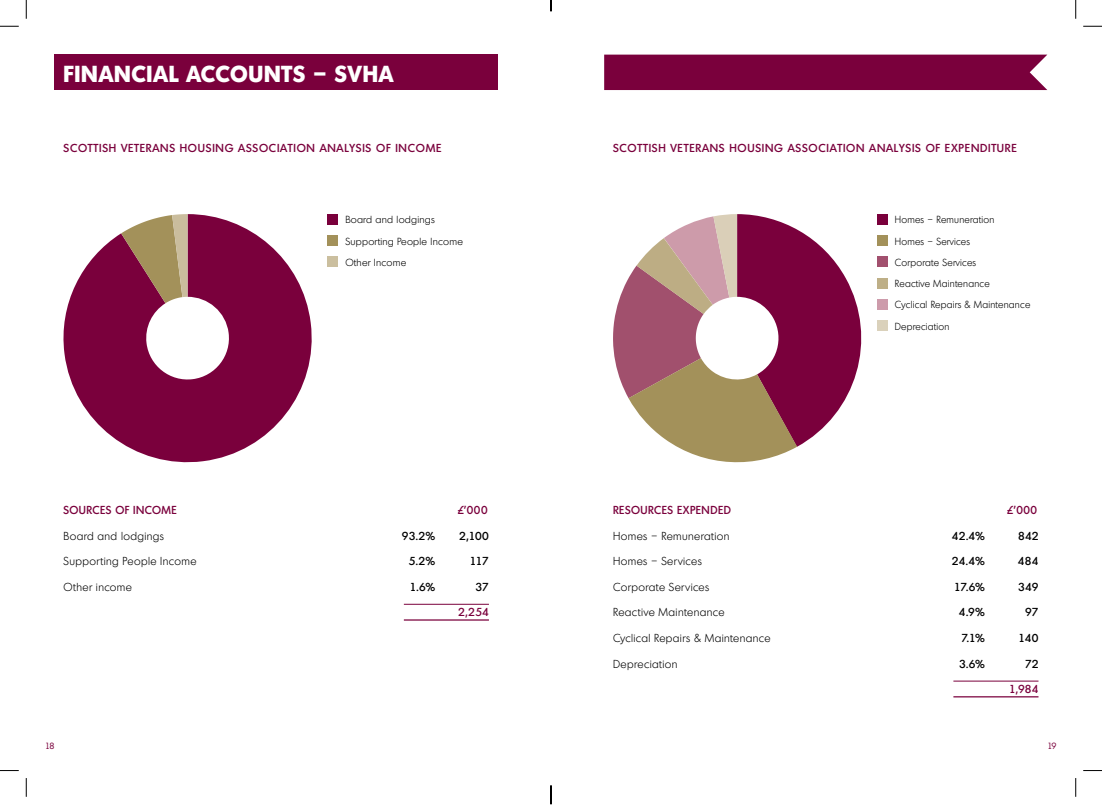
<style>
.page{position:relative;width:1102px;height:806px;background:#fff}
.page>*{position:absolute;margin:0;border:0;box-sizing:border-box;transform-origin:0 0}
.t1{font:700 22.5px "Montreal";letter-spacing:.035em;color:#fff}
.t2{font:300 11.25px "Montreal";letter-spacing:.035em;color:#000}
.t3{font:500 11.25px "Montreal";letter-spacing:.065em;color:#7a003c}
.t4{font:500 11.25px "Montreal";letter-spacing:.01em;color:#000}
.t5{font:500 11.25px "Montreal";letter-spacing:.045em;color:#7a003c}
.t6{font:300 10px "Montreal";letter-spacing:.025em;color:#000;scale:.96 1}
.t7{font:300 10px/21.2px "Montreal";letter-spacing:.025em;color:#000}
.t8{font:8.75px "Montreal";color:#7a003c}
</style>
<div class="page">
<div style="left:55px;top:55px;width:443px;height:35px;background:#7a003c"></div>
<div style="left:604px;top:55px;width:443px;height:35px;background:#7a003c"></div>
<div style="left:327px;top:235px;width:11px;height:11px;background:#a3915a"></div>
<div style="left:327px;top:214px;width:11px;height:11px;background:#7a003c"></div>
<div style="left:327px;top:257px;width:11px;height:10px;background:#cbbf9f"></div>
<hr style="left:953px;top:681px;width:85px;height:1px;background:#7a003c">
<hr style="left:404px;top:604px;width:85px;height:1px;background:#7a003c">
<hr style="left:953px;top:696px;width:85px;height:1px;background:#7a003c">
<hr style="left:404px;top:619px;width:85px;height:1px;background:#7a003c">
<div style="left:877px;top:257px;width:10px;height:10px;background:#a2506e"></div>
<div style="left:877px;top:214px;width:10px;height:11px;background:#7a003c"></div>
<div style="left:877px;top:278px;width:10px;height:10px;background:#beaf87"></div>
<div style="left:877px;top:235px;width:10px;height:11px;background:#a3915a"></div>
<div style="left:877px;top:299px;width:10px;height:11px;background:#cd9bab"></div>
<div style="left:877px;top:320px;width:10px;height:11px;background:#dad1bb"></div>
<svg style="left:63px;top:214px;width:249px;height:249px;fill:#7a003c"></svg>
<svg style="left:121px;top:214px;width:66px;height:89px;background:#a67b6a"></svg>
<svg style="left:613px;top:214px;width:265px;height:249px"></svg>
<svg style="left:0;top:25px;width:19px;height:2px"></svg>
<svg style="left:1083px;top:25px;width:18px;height:2px"></svg>
<svg style="left:0;top:770px;width:19px;height:1px"></svg>
<svg style="left:1083px;top:770px;width:18px;height:1px"></svg>
<svg style="left:25px;top:0;width:2px;height:19px"></svg>
<svg style="left:25px;top:778px;width:2px;height:19px"></svg>
<svg style="left:1075px;top:0;width:1px;height:19px"></svg>
<svg style="left:1075px;top:778px;width:1px;height:19px"></svg>
<svg style="left:550px;top:785px;width:1px;height:19px"></svg>
<h1 class="t1" style="left:63px;top:58px;width:25px">FINANCIAL</h1>
<h1 class="t1" style="left:186px;top:58px;width:208px">ACCOUNTS – SVHA</h1>
<p class="t3" style="left:63px;top:141px;width:371px">SCOTTISH VETERANS HOUSING ASSOCIATION ANALYSIS OF INCOME</p>
<p class="t3" style="left:613px;top:141px;width:392px">SCOTTISH VETERANS HOUSING ASSOCIATION ANALYSIS OF EXPE NDITURE</p>
<p class="t7" style="left:345px;top:209px;width:91px">Board and lodgings</p>
<p class="t6" style="left:894px;top:214px;width:105px">Homes – Remuneration</p>
<p class="t7" style="left:345px;top:230px;width:119px">Supporting People Income<br>Other Income</p>
<p class="t6" style="left:894px;top:235px;width:80px">Homes – Services</p>
<p class="t6" style="left:894px;top:256px;width:86px">Corporate Services</p>
<p class="t6" style="left:894px;top:277px;width:100px">Reactive Maintenance</p>
<p class="t6" style="left:894px;top:299px;width:142px">Cyclical Repairs &amp; Maintenance</p>
<p class="t6" style="left:894px;top:320px;width:58px">Depreciation</p>
<p class="t3" style="left:63px;top:502px;width:115px">SOURCES OF INCOME</p>
<p class="t3" style="left:457px;top:502px;width:31px">£’000</p>
<p class="t2" style="left:63px;top:529px;width:102px">Board and lodgings</p>
<p class="t4" style="left:402px;top:528px;width:35px">93.2%</p>
<p class="t4" style="left:459px;top:528px;width:31px">2,100</p>
<p class="t2" style="left:63px;top:554px;width:134px">Supporting People Income</p>
<p class="t4" style="left:409px;top:554px;width:28px">5.2%</p>
<p class="t4" style="left:470px;top:554px;width:21px">117</p>
<p class="t2" style="left:63px;top:580px;width:70px">Other income</p>
<p class="t4" style="left:410px;top:579px;width:27px">1.6%</p>
<p class="t4" style="left:475px;top:579px;width:15px">37</p>
<p class="t3" style="left:458px;top:605px;width:32px">2,254</p>
<p class="t5" style="left:613px;top:502px;width:114px">RESOURCES EXPENDED</p>
<p class="t3" style="left:1007px;top:502px;width:31px">£’000</p>
<p class="t2" style="left:613px;top:529px;width:118px">Homes – Remuneration</p>
<p class="t4" style="left:951px;top:528px;width:35px">42.4%</p>
<p class="t4" style="left:1017px;top:528px;width:22px">842</p>
<p class="t2" style="left:613px;top:554px;width:90px">Homes – Services</p>
<p class="t4" style="left:951px;top:554px;width:35px">24.4%</p>
<p class="t4" style="left:1017px;top:554px;width:22px">484</p>
<p class="t2" style="left:613px;top:580px;width:98px">Corporate Services</p>
<p class="t4" style="left:954px;top:579px;width:32px">17.6%</p>
<p class="t4" style="left:1018px;top:579px;width:22px">349</p>
<p class="t2" style="left:613px;top:605px;width:113px">Reactive Maintenance</p>
<p class="t4" style="left:958px;top:605px;width:28px">4.9%</p>
<p class="t4" style="left:1024px;top:605px;width:15px">97</p>
<p class="t2" style="left:613px;top:631px;width:159px">Cyclical Repairs &amp; Maintenance</p>
<p class="t4" style="left:961px;top:631px;width:25px">7.1%</p>
<p class="t4" style="left:1018px;top:631px;width:21px">140</p>
<p class="t2" style="left:613px;top:657px;width:66px">Depreciation</p>
<p class="t4" style="left:958px;top:656px;width:27px">3.6%</p>
<p class="t4" style="left:1024px;top:656px;width:15px">72</p>
<p class="t3" style="left:1009px;top:682px;width:31px">1,984</p>
<p class="t8" style="left:45px;top:740px;width:11px">18</p>
<p class="t8" style="left:1047px;top:740px;width:11px">19</p>
</div>
